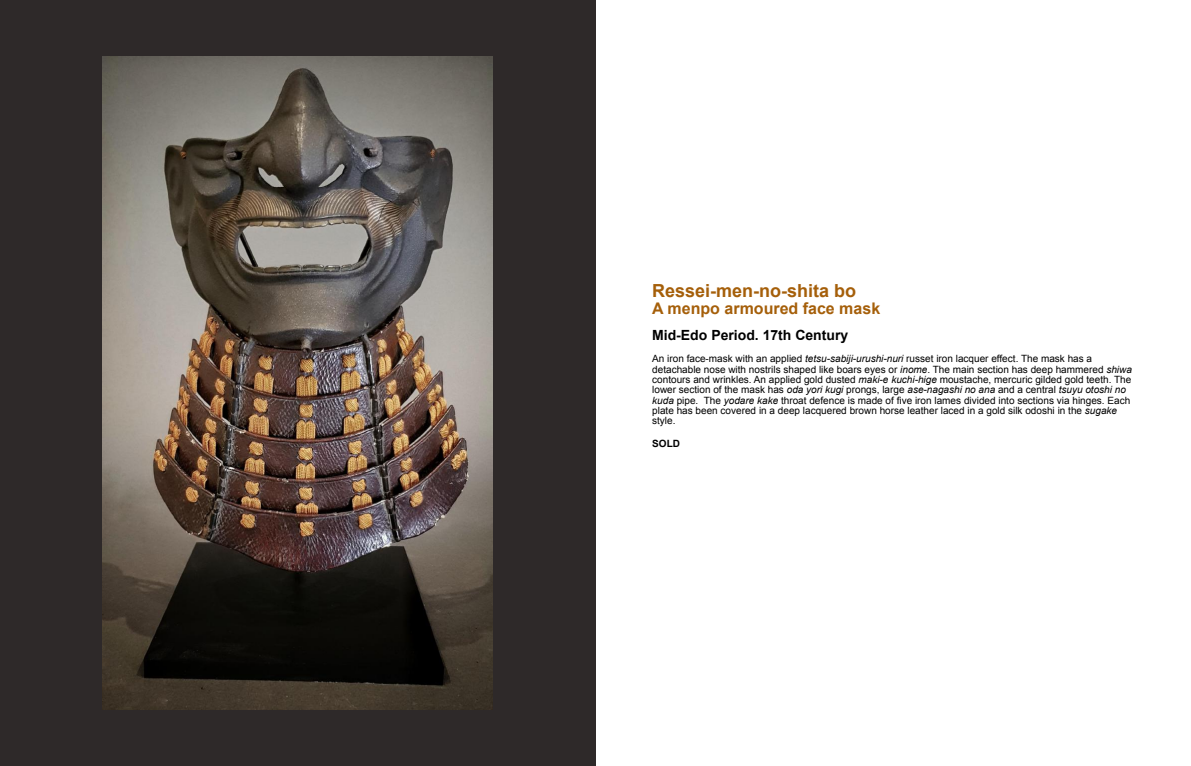
<style>
.page{position:relative;width:1191px;height:766px;background:#fff}
.page>*{position:absolute;margin:0;border:0;box-sizing:border-box;transform-origin:0 0}
.t1{font:700 18px "Arial";color:#a55f0a}
.t2{font:700 16px "Arial";color:#a55f0a}
.t3{font:700 14px "Arial";color:#000}
.t4{font:10px/10.3px "Arial";color:#000}
.t5{font:700 10px "Arial";color:#000}
.s1{font-style:italic}
</style>
<div class="page">
<div style="left:0;top:0;width:595px;height:765px;background:#2e2929"></div>
<img style="left:103px;top:57px;width:390px;height:652px">
<h1 class="t1" style="left:652px;top:284px;width:206px">Ressei-men-no-shita bo</h1>
<h2 class="t2" style="left:652px;top:302px;width:229px">A menpo armoured face mask</h2>
<h3 class="t3" style="left:652px;top:330px;width:198px">Mid-Edo Period. 17th Century</h3>
<p class="t4" style="left:652px;top:354px;width:481px">An iron face-mask with an applied <span class="s1">tetsu-sabĳi-urushi-nuri</span> russet iron lacquer effect. The mask has a detachable nose with nostrils shaped like boars eyes or <span class="s1">inome</span>. The main section has deep hammered <span class="s1">shiwa </span>contours and wrinkles. An applied gold dusted <span class="s1">maki-e kuchi-hige</span> moustache, mercuric gilded gold teeth. The lower section of the mask has <span class="s1">oda yori kugi</span> prongs, large <span class="s1">ase-nagashi no ana</span> and a central <span class="s1">tsuyu otoshi no kuda</span> pipe. The <span class="s1">yodare kake</span> throat defence is made of five iron lames divided into sections via hinges. Each plate has been covered in a deep lacquered brown horse leather laced in a gold silk odoshi in the <span class="s1">sugake </span>style.</p>
<p class="t5" style="left:652px;top:439px;width:29px">SOLD</p>
</div>
